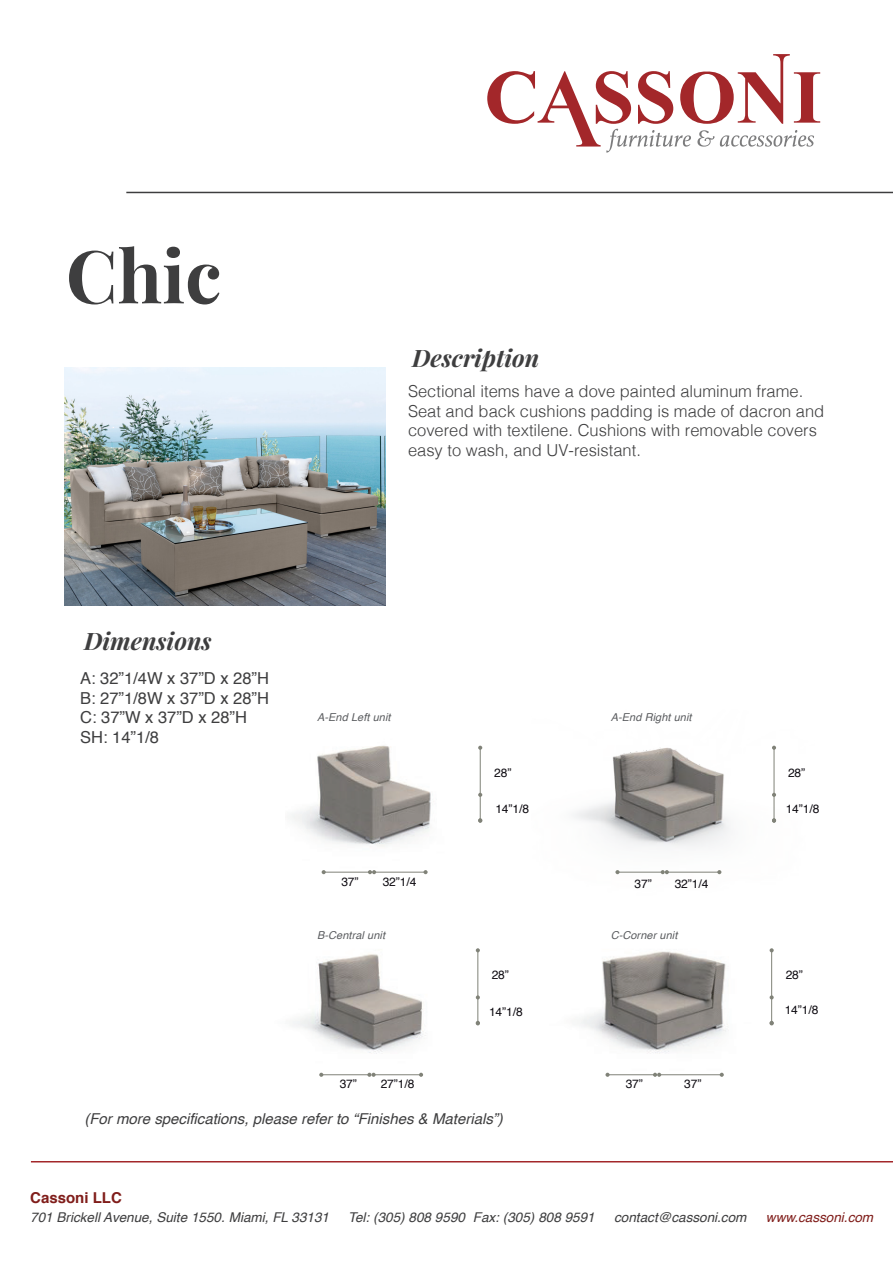
<style>
.page{position:relative;width:893px;height:1263px;background:#fff}
.page>*{position:absolute;margin:0;border:0;box-sizing:border-box;transform-origin:0 0}
.t1{font:700 73.2px "Playfair Display";color:#3e3e3f}
.t2{font:italic 700 24px "Playfair Display";color:#3e3e3f}
.t3{font:300 16.5px/19.8px "Helvetica";color:#3e3e3f}
.t4{font:16.5px/19.8px "Helvetica";color:#3e3e3f}
.t5{font:italic 15px "Helvetica";color:#3e3e3f}
.t6{font:700 15px "Helvetica";color:#801d1a}
.t7{font:italic 13.5px "Helvetica";color:#3e3e3f}
.t8{font:italic 13.5px "Helvetica";color:#801d1a}
.t9{font:12px "Helvetica";letter-spacing:-.025em;color:#0f0c12}
.t10{font:italic 10.95px "Helvetica";letter-spacing:.01em;color:#5a5c5f}
</style>
<div class="page">
<hr style="left:31px;top:1161px;width:862px;height:1px;background:#a3272a">
<hr style="left:126px;top:192px;width:767px;height:1px;background:#3e3e3f">
<svg style="left:487px;top:54px;width:333px;height:99px"></svg>
<img style="left:64px;top:367px;width:321px;height:238px">
<img style="left:291px;top:745px;width:192px;height:130px">
<img style="left:573px;top:745px;width:204px;height:130px">
<hr style="left:480px;top:748px;width:1px;height:73px;background:#808278">
<svg style="left:478px;top:746px;width:4px;height:4px"></svg>
<hr style="left:774px;top:748px;width:1px;height:73px;background:#808278">
<svg style="left:772px;top:746px;width:4px;height:4px"></svg>
<svg style="left:478px;top:793px;width:4px;height:4px"></svg>
<svg style="left:478px;top:818px;width:4px;height:5px"></svg>
<svg style="left:772px;top:793px;width:4px;height:4px"></svg>
<svg style="left:772px;top:818px;width:4px;height:5px"></svg>
<hr style="left:324px;top:872px;width:46px;height:1px;background:#808278">
<svg style="left:322px;top:870px;width:4px;height:4px"></svg>
<hr style="left:617px;top:872px;width:46px;height:1px;background:#808278">
<svg style="left:615px;top:870px;width:5px;height:4px"></svg>
<hr style="left:374px;top:872px;width:52px;height:1px;background:#808278">
<svg style="left:368px;top:870px;width:8px;height:4px"></svg>
<svg style="left:423px;top:870px;width:5px;height:4px"></svg>
<hr style="left:667px;top:872px;width:52px;height:1px;background:#808278">
<svg style="left:661px;top:870px;width:8px;height:4px"></svg>
<svg style="left:717px;top:870px;width:4px;height:4px"></svg>
<img style="left:293px;top:950px;width:186px;height:126px">
<img style="left:580px;top:949px;width:193px;height:127px">
<hr style="left:477px;top:950px;width:1px;height:73px;background:#808278">
<svg style="left:476px;top:948px;width:4px;height:4px"></svg>
<hr style="left:771px;top:950px;width:1px;height:73px;background:#808278">
<svg style="left:770px;top:948px;width:4px;height:4px"></svg>
<svg style="left:476px;top:995px;width:4px;height:4px"></svg>
<svg style="left:476px;top:1021px;width:4px;height:4px"></svg>
<svg style="left:770px;top:1021px;width:4px;height:4px"></svg>
<hr style="left:321px;top:1074px;width:48px;height:1px;background:#808278">
<svg style="left:319px;top:1073px;width:4px;height:4px"></svg>
<hr style="left:608px;top:1074px;width:47px;height:1px;background:#808278">
<svg style="left:605px;top:1073px;width:5px;height:4px"></svg>
<hr style="left:374px;top:1074px;width:47px;height:1px;background:#808278">
<svg style="left:367px;top:1073px;width:9px;height:4px"></svg>
<svg style="left:419px;top:1073px;width:4px;height:4px"></svg>
<hr style="left:659px;top:1074px;width:63px;height:1px;background:#808278">
<svg style="left:653px;top:1073px;width:8px;height:4px"></svg>
<svg style="left:720px;top:1073px;width:4px;height:4px"></svg>
<h1 class="t1" style="left:66px;top:230px;width:157px">Chic</h1>
<h2 class="t2" style="left:412px;top:341px;width:129px">Description</h2>
<p class="t3" style="left:408px;top:380px;width:418px">Sectional items have a dove painted aluminum frame.<br>Seat and back cushions padding is made of dacron and covered with textilene. Cushions with removable covers easy to wash, and UV-resistant.</p>
<h2 class="t2" style="left:84px;top:625px;width:129px">Dimensions</h2>
<p class="t4" style="left:80px;top:669px;width:190px">A: 32”1/4W x 37”D x 28”H<br>B: 27”1/8W x 37”D x 28”H<br>C: 37”W x 37”D x 28”H<br>SH: 14”1/8</p>
<p class="t10" style="left:317px;top:708px;width:75px">A-End Left unit</p>
<p class="t10" style="left:611px;top:708px;width:82px">A-End Right unit</p>
<p class="t9" style="left:494px;top:763px;width:19px">28”</p>
<p class="t9" style="left:788px;top:763px;width:19px">28”</p>
<p class="t9" style="left:495px;top:800px;width:35px">14”1/8</p>
<p class="t9" style="left:786px;top:800px;width:35px">14”1/8</p>
<p class="t9" style="left:341px;top:872px;width:19px">37”</p>
<p class="t9" style="left:383px;top:872px;width:35px">32”1/4</p>
<p class="t9" style="left:635px;top:874px;width:19px">37”</p>
<p class="t9" style="left:675px;top:874px;width:35px">32”1/4</p>
<p class="t10" style="left:317px;top:927px;width:69px">B-Central unit</p>
<p class="t10" style="left:611px;top:927px;width:68px">C-Corner unit</p>
<p class="t9" style="left:492px;top:966px;width:19px">28”</p>
<p class="t9" style="left:786px;top:966px;width:19px">28”</p>
<p class="t9" style="left:489px;top:1002px;width:35px">14”1/8</p>
<p class="t9" style="left:785px;top:1000px;width:35px">14”1/8</p>
<p class="t9" style="left:340px;top:1075px;width:19px">37”</p>
<p class="t9" style="left:381px;top:1075px;width:35px">27”1/8</p>
<p class="t9" style="left:626px;top:1075px;width:19px">37”</p>
<p class="t9" style="left:684px;top:1075px;width:19px">37”</p>
<p class="t5" style="left:84px;top:1107px;width:420px">(For more specifications, please refer to “Finishes &amp; Materials”)</p>
<p class="t6" style="left:30px;top:1185px;width:93px">Cassoni LLC</p>
<p class="t7" style="left:30px;top:1207px;width:300px">701 Brickell Avenue, Suite 1550. Miami, FL 33131</p>
<p class="t7" style="left:348px;top:1207px;width:248px">Tel: (305) 808 9590 Fax: (305) 808 9591</p>
<p class="t7" style="left:614px;top:1207px;width:134px">contact@cassoni.com</p>
<p class="t8" style="left:766px;top:1207px;width:109px">www.cassoni.com</p>
</div>
